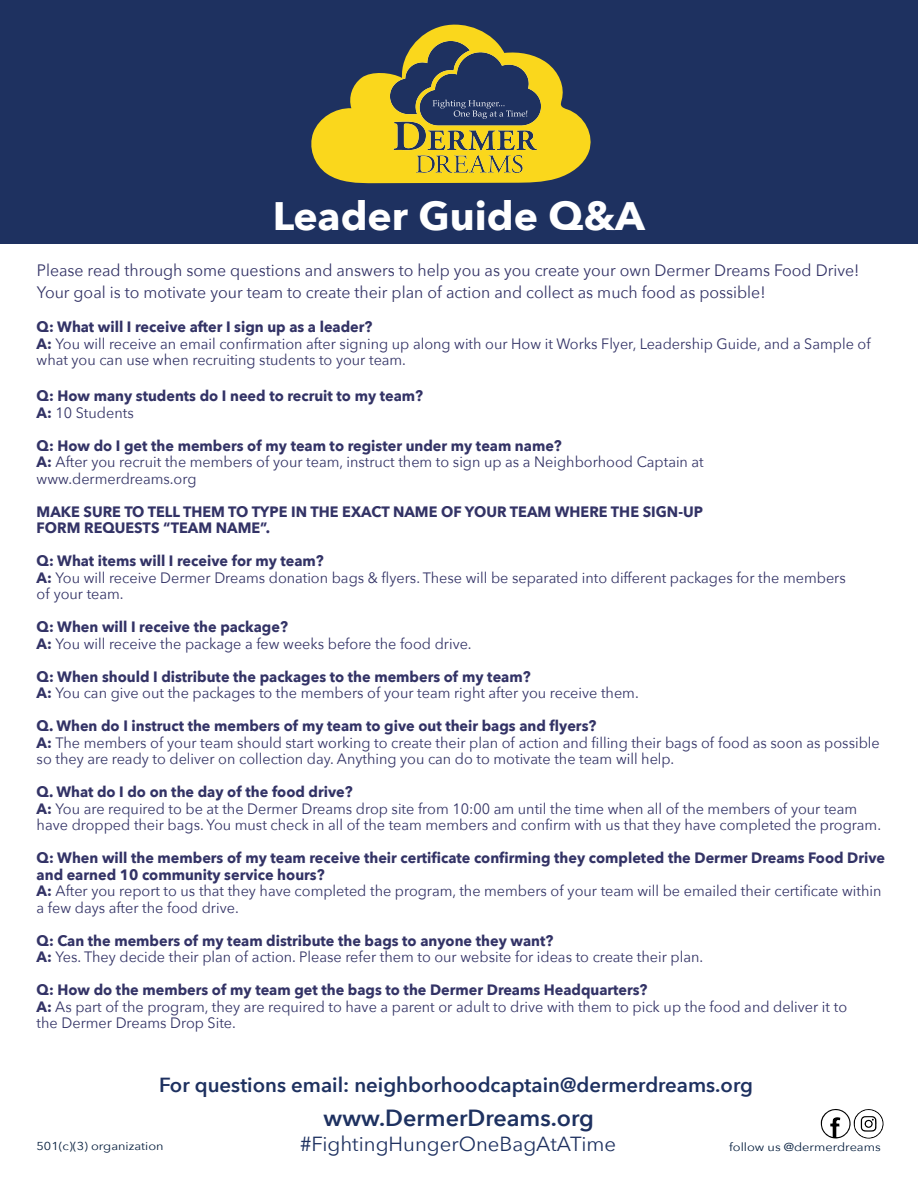
<style>
.page{position:relative;width:918px;height:1188px;background:#fff}
.page>*{position:absolute;margin:0;border:0;box-sizing:border-box;transform-origin:0 0}
.t1{font:700 39.6px "Avenir Next";color:#fff}
.t2{font:600 23.4px "Avenir Next";color:#1e3160}
.t3{font:600 20.4px "Avenir Next";color:#1e3160}
.t4{font:20.4px "Avenir Next";color:#1e3160}
.t5{font:16.5px/22.5px "Avenir Next";color:#336;scale:.96 1}
.t6{font:15px/16.5px "Avenir Next";color:#336;scale:.96 1}
.t7{font:700 15px/16.5px "Avenir Next";color:#336;scale:.96 1}
.t8{font:11.55px "Avenir Next";color:#08203f;scale:1.11 1}
.s1{font-weight:700}
.s2{font-weight:400}
</style>
<div class="page">
<svg style="left:821px;top:1109px;width:63px;height:30px"></svg>
<div style="left:0;top:1px;width:918px;height:243px;background:#1e3160"></div>
<svg style="left:311px;top:24px;width:280px;height:159px;fill:#f9d61c"></svg>
<img style="left:391px;top:41px;width:149px;height:132px">
<h1 class="t1" style="left:273px;top:182px;width:374px">Leader Guide Q&amp;A</h1>
<p class="t5" style="left:37px;top:258px;width:858px">Please read through some questions and answers to help you as you create your own Dermer Dreams Food Drive!<br>Your goal is to motivate your team to create their plan of action and collect as much food as possible!</p>
<p class="t6" style="left:37px;top:318px;width:870px"><span class="s1">Q: What will I receive after I sign up as a leader?<br>A:</span> You will receive an email confirmation after signing up along with our How it Works Flyer, Leadership Guide, and a Sample of what you can use when recruiting students to your team.</p>
<p class="t7" style="left:37px;top:388px;width:404px">Q: How many students do I need to recruit to my team?<br>A: <span class="s2">10 Students</span></p>
<p class="t6" style="left:37px;top:437px;width:696px"><span class="s1">Q: How do I get the members of my team to register under my team name?<br>A:</span> After you recruit the members of your team, instruct them to sign up as a Neighborhood Captain at www.dermerdreams.org</p>
<p class="t7" style="left:37px;top:503px;width:696px">MAKE SURE TO TELL THEM TO TYPE IN THE EXACT NAME OF YOUR TEAM WHERE THE SIGN-UP<br>FORM REQUESTS “TEAM NAME”.</p>
<p class="t6" style="left:37px;top:552px;width:844px"><span class="s1">Q: What items will I receive for my team?<br>A:</span> You will receive Dermer Dreams donation bags &amp; flyers. These will be separated into different packages for the members of your team.</p>
<p class="t6" style="left:37px;top:618px;width:455px"><span class="s1">Q: When will I receive the package?<br>A:</span> You will receive the package a few weeks before the food drive.</p>
<p class="t6" style="left:37px;top:668px;width:629px"><span class="s1">Q: When should I distribute the packages to the members of my team?<br>A:</span> You can give out the packages to the members of your team right after you receive them.</p>
<p class="t6" style="left:37px;top:717px;width:880px"><span class="s1">Q. When do I instruct the members of my team to give out their bags and flyers?<br>A:</span> The members of your team should start working to create their plan of action and filling their bags of food as soon as possible so they are ready to deliver on collection day. Anything you can do to motivate the team will help.</p>
<p class="t6" style="left:37px;top:783px;width:881px"><span class="s1">Q. What do I do on the day of the food drive?<br>A:</span> You are required to be at the Dermer Dreams drop site from 10:00 am until the time when all of the members of your team have dropped their bags. You must check in all of the team members and confirm with us that they have completed the program.</p>
<p class="t7" style="left:37px;top:850px;width:885px">Q: When will the members of my team receive their certificate confirming they completed the Dermer Dreams Food Drive and earned 10 community service hours?<br>A: <span class="s2">After you report to us that they have completed the program, the members of your team will be emailed their certificate within a few days after the food drive.</span></p>
<p class="t6" style="left:37px;top:932px;width:696px"><span class="s1">Q: Can the members of my team distribute the bags to anyone they want?<br>A:</span> Yes. They decide their plan of action. Please refer them to our website for ideas to create their plan.</p>
<p class="t6" style="left:37px;top:981px;width:846px"><span class="s1">Q: How do the members of my team get the bags to the Dermer Dreams Headquarters?<br>A:</span> As part of the program, they are required to have a parent or adult to drive with them to pick up the food and deliver it to the Dermer Dreams Drop Site.</p>
<h3 class="t3" style="left:159px;top:1068px;width:595px">For questions email: neighborhoodcaptain@dermerdreams.org</h3>
<h2 class="t2" style="left:324px;top:1098px;width:272px">www.DermerDreams.org</h2>
<p class="t8" style="left:37px;top:1136px;width:116px">501(c)(3) organization</p>
<h3 class="t4" style="left:300px;top:1127px;width:318px">#FightingHungerOneBagAtATime</h3>
<p class="t8" style="left:729px;top:1137px;width:138px">follow us @dermerdreams</p>
</div>
